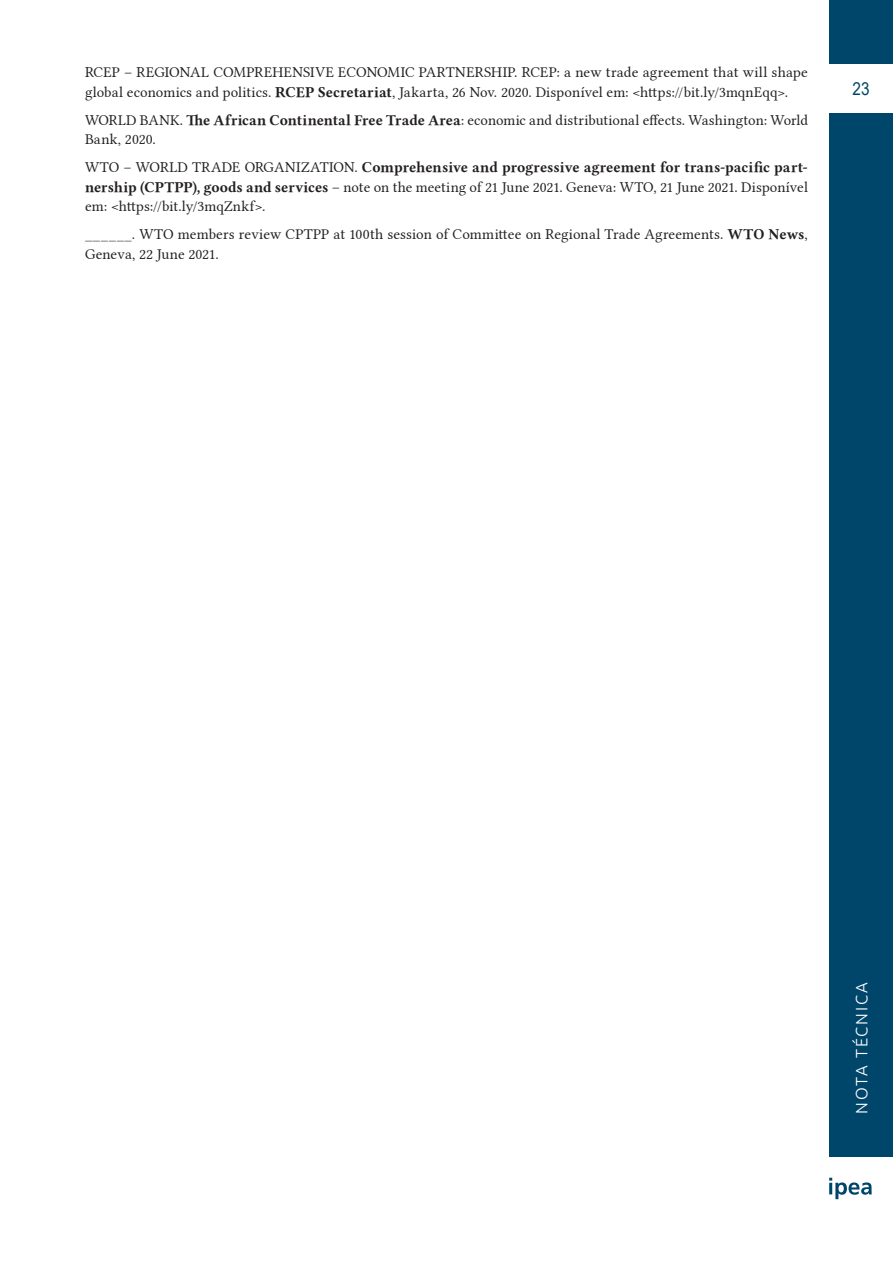
<style>
.page{position:relative;width:893px;height:1263px;background:#fff}
.page>*{position:absolute;margin:0;border:0;box-sizing:border-box;transform-origin:0 0}
.t1{font:18px "Arial";color:#00466b;scale:.85 1}
.t2{font:300 16.5px "Ubuntu";letter-spacing:.11em;color:#fff}
.referência-texto{font:15px/19.5px "Linux Libertine G";letter-spacing:.005em;color:#231f20}
.s1{font-family:"Linux Libertine GB"}
</style>
<div class="page">
<div style="left:829px;top:113px;width:64px;height:1043px;background:#00466b"></div>
<div style="left:829px;top:0;width:64px;height:64px;background:#00466b"></div>
<svg style="left:829px;top:1178px;width:43px;height:21px"></svg>
<p class="referência-texto" style="left:85px;top:63px;width:724px">RCEP – REGIONAL COMPREHENSIVE ECONOMIC PARTNERSHIP. RCEP: a new trade agreement that will shape global economics and politics. <span class="s1">RCEP Secretariat</span>, Jakarta, 26 Nov. 2020. Disponível em: &lt;https://bit.ly/3mqnEqq&gt;.</p>
<p class="referência-texto" style="left:85px;top:110px;width:724px">WORLD BANK. <span class="s1">The African Continental Free Trade Area</span>: economic and distributional effects. Washington: World<br>Bank, 2020.</p>
<p class="referência-texto" style="left:85px;top:158px;width:724px;text-align:justify">WTO – WORLD TRADE ORGANIZATION. <span class="s1">Comprehensive and progressive agreement for trans-pacific part&shy;nership (CPTPP), goods and services</span> – note on the meeting of 21 June 2021. Geneva: WTO, 21 June 2021. Disponível em: &lt;https://bit.ly/3mqZnkf&gt;.</p>
<p class="referência-texto" style="left:85px;top:225px;width:724px">______. WTO members review CPTPP at 100th session of Committee on Regional Trade Agreements. <span class="s1">WTO News</span>,<br>Geneva, 22 June 2021.</p>
<p class="t1" style="left:853px;top:76px;width:22px">23</p>
<p class="t2" style="left:852px;top:1114px;width:133px;rotate:-90deg">NOTA TÉCNICA</p>
</div>
